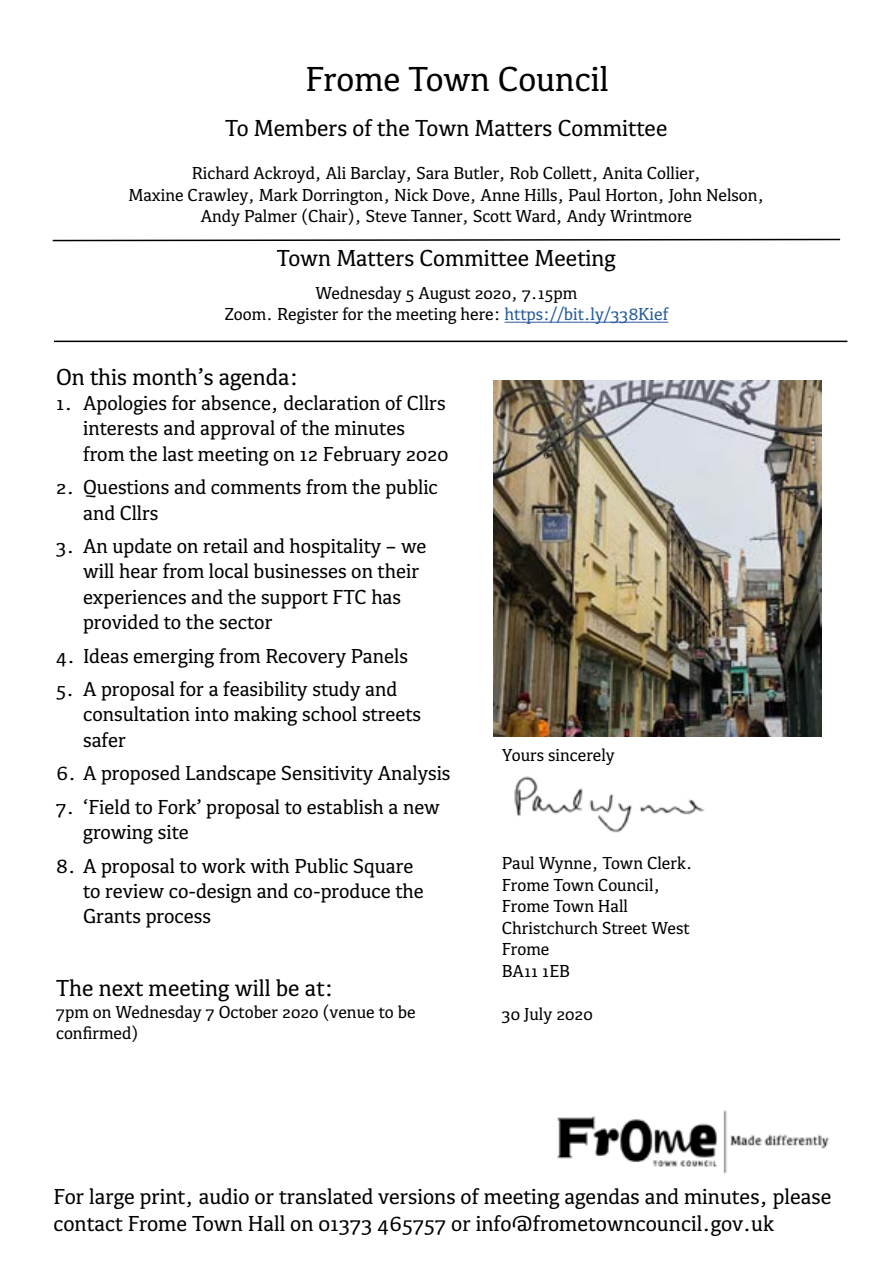
<style>
.page{position:relative;width:893px;height:1263px;background:#fff}
.page>*{position:absolute;margin:0;border:0;box-sizing:border-box;transform-origin:0 0}
.t1{font:36px "Kefa II Pro";color:#000}
.t2{font:24px "Kefa II Pro";color:#000}
.t3{font:22.5px/27px "Kefa II Pro";color:#000}
.t4{font:21px/25.2px "Kefa II Pro";color:#000}
.t5{font:18px/21.6px "Kefa II Pro";color:#000;text-align:center}
.s1{color:#275b9b}
</style>
<div class="page">
<hr style="left:505px;top:322px;width:163px;height:1px;background:#275b9b">
<svg style="left:52px;top:238px;width:789px;height:4px"></svg>
<hr style="left:54px;top:341px;width:793px;height:1px;background:#000">
<img style="left:514px;top:776px;width:191px;height:57px">
<img style="left:557px;top:1110px;width:272px;height:64px">
<img style="left:493px;top:381px;width:328px;height:355px">
<h1 class="t1" style="left:306px;top:57px;width:305px">Frome Town Council</h1>
<p class="t2" style="left:225px;top:114px;width:444px">To Members of the Town Matters Committee</p>
<p class="t5" style="left:128px;top:162px;width:637px">Richard Ackroyd, Ali Barclay, Sara Butler, Rob Collett, Anita Collier,<br>Maxine Crawley, Mark Dorrington, Nick Dove, Anne Hills, Paul Horton, John Nelson,<br>Andy Palmer (Chair), Steve Tanner, Scott Ward, Andy Wrintmore</p>
<p class="t2" style="left:277px;top:244px;width:340px">Town Matters Committee Meeting</p>
<p class="t5" style="left:224px;top:282px;width:445px">Wednesday 5 August 2020, 7.15pm<br>Zoom. Register for the meeting here: <span class="s1">https://bit.ly/338Kief</span></p>
<p class="t2" style="left:56px;top:363px;width:244px">On this month’s agenda:</p>
<p class="t4" style="left:83px;top:391px;width:367px;text-indent:-27px">1. Apologies for absence, declaration of Cllrs interests and approval of the minutes from the last meeting on 12 February 2020</p>
<p class="t4" style="left:83px;top:475px;width:356px;text-indent:-27px">2. Questions and comments from the public and Cllrs</p>
<p class="t4" style="left:83px;top:534px;width:345px;text-indent:-27px">3. An update on retail and hospitality – we will hear from local businesses on their experiences and the support FTC has provided to the sector</p>
<p class="t4" style="left:56px;top:643px;width:353px">4. Ideas emerging from Recovery Panels</p>
<p class="t4" style="left:83px;top:677px;width:340px;text-indent:-27px">5. A proposal for a feasibility study and consultation into making school streets safer</p>
<p class="t4" style="left:56px;top:761px;width:396px">6. A proposed Landscape Sensitivity Analysis</p>
<p class="t4" style="left:83px;top:794px;width:358px;text-indent:-27px">7. ‘Field to Fork’ proposal to establish a new growing site</p>
<p class="t4" style="left:83px;top:853px;width:342px;text-indent:-27px">8. A proposal to work with Public Square to review co-design and co-produce the<br>Grants process</p>
<p class="t2" style="left:56px;top:974px;width:279px">The next meeting will be at:</p>
<p class="t5" style="left:56px;top:1001px;width:361px;text-align:left">7pm on Wednesday 7 October 2020 (venue to be confirmed)</p>
<p class="t5" style="left:502px;top:744px;width:114px">Yours sincerely</p>
<p class="t5" style="left:502px;top:852px;width:192px;text-align:left">Paul Wynne, Town Clerk.<br>Frome Town Council,<br>Frome Town Hall<br>Christchurch Street West<br>Frome<br>BA11 1EB</p>
<p class="t5" style="left:502px;top:1003px;width:92px">30 July 2020</p>
<p class="t3" style="left:53px;top:1183px;width:779px">For large print, audio or translated versions of meeting agendas and minutes, please contact Frome Town Hall on 01373 465757 or info@frometowncouncil.gov.uk</p>
</div>
